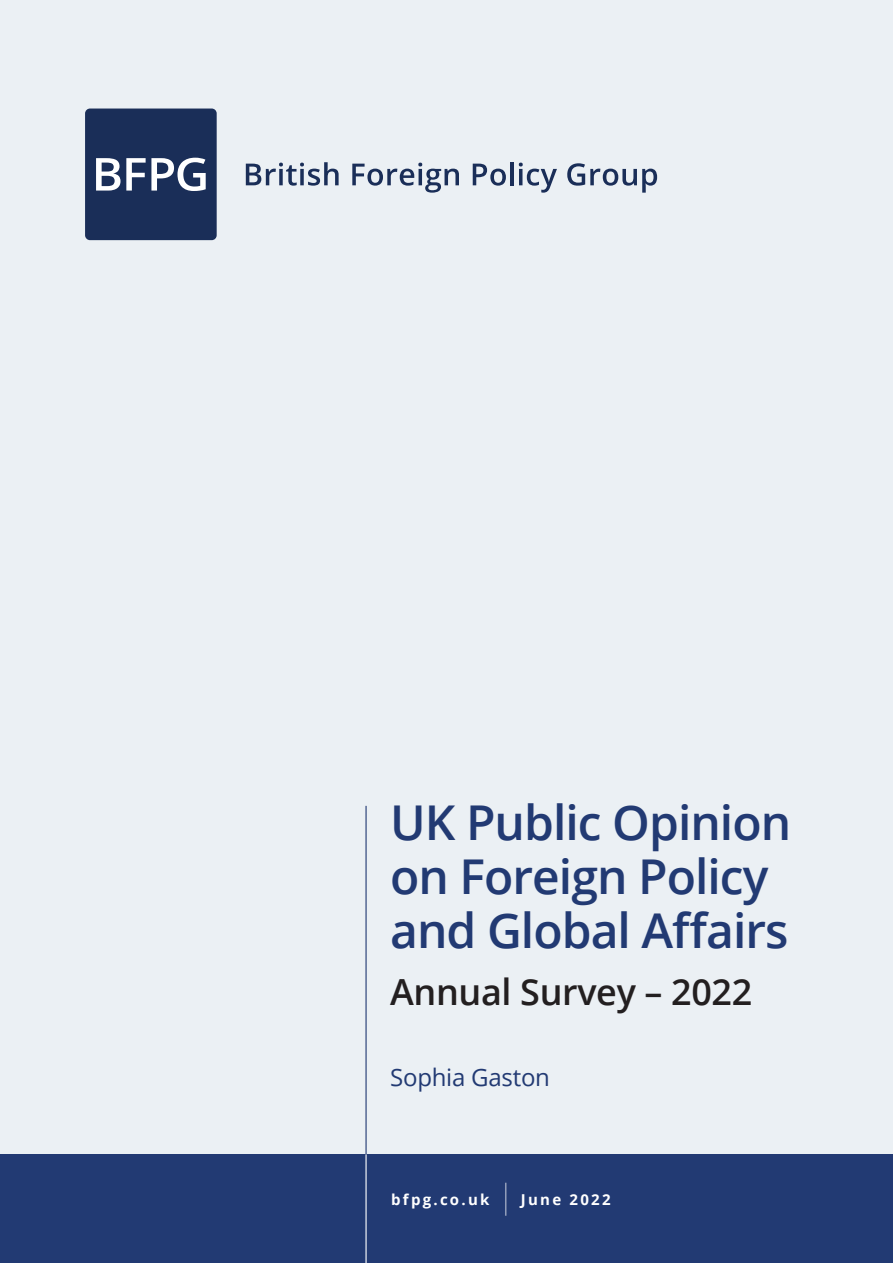
<style>
.page{position:relative;width:893px;height:1263px;background:#fff}
.page>*{position:absolute;margin:0;border:0;box-sizing:border-box;transform-origin:0 0}
.t1{font:600 48px/54px "Open Sans";letter-spacing:-.02em;color:#223a73}
.t2{font:600 36px "Open Sans";letter-spacing:-.01em;color:#231f20}
.t3{font:24px "Open Sans";letter-spacing:-.01em;color:#223a73}
.t4{font:700 15px "Open Sans";letter-spacing:.15em;color:#fff}
.s1{font-size:33px}
</style>
<div class="page">
<div style="left:0;top:0;width:893px;height:1183px;background:#ebf0f4"></div>
<hr style="left:365px;top:806px;width:2px;height:365px;background:#223a73">
<div style="left:0;top:1154px;width:893px;height:109px;background:#223a73"></div>
<hr style="left:365px;top:1154px;width:2px;height:109px;background:#fff">
<div style="left:85px;top:109px;width:132px;height:131px;background:#1a2e58;border-radius:5px"></div>
<svg style="left:96px;top:158px;width:110px;height:33px"></svg>
<svg style="left:246px;top:162px;width:93px;height:24px"></svg>
<svg style="left:352px;top:163px;width:107px;height:30px"></svg>
<svg style="left:473px;top:164px;width:33px;height:22px"></svg>
<hr style="left:510px;top:162px;width:4px;height:23px;background:#1a2e58">
<svg style="left:519px;top:163px;width:38px;height:30px"></svg>
<svg style="left:567px;top:163px;width:90px;height:30px"></svg>
<p class="t1" style="left:390px;top:795px;width:403px">UK Public Opinion on Foreign Policy and Global Affairs</p>
<p class="t2" style="left:390px;top:967px;width:364px">Annual Survey – 2022</p>
<p class="t3" style="left:390px;top:1061px;width:161px">Sophia Gaston</p>
<p class="t4" style="left:391px;top:1189px;width:221px">bfpg.co.uk <span class="s1">|</span> June 2022</p>
</div>
